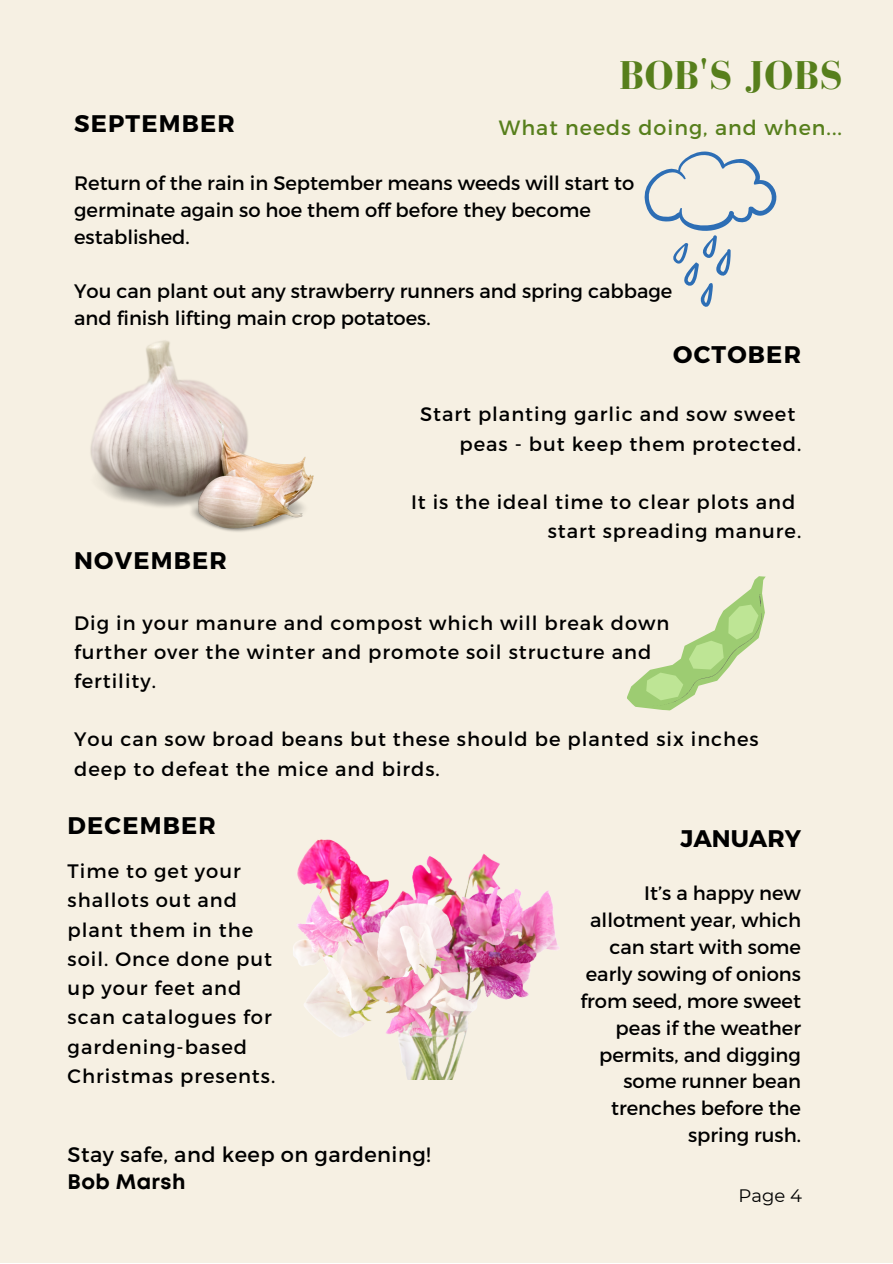
<style>
.page{position:relative;width:893px;height:1264px;background:#fff}
.page>*{position:absolute;margin:0;border:0;box-sizing:border-box;transform-origin:0 0}
.t1{font:700 41.25px "Bodoni FLF";letter-spacing:.02em;color:#577f1c}
.t2{font:700 24px "Montserrat";letter-spacing:.05em;color:#000}
.t3{font:700 24px "Montserrat";color:#000}
.t4{font:21px "Montserrat";letter-spacing:.02em;color:#000}
.t5{font:700 21px "Mont";letter-spacing:.02em;color:#000}
.t6{font:20.7px "Montserrat";letter-spacing:.05em;color:#577f1c}
.t7{font:19.5px/29.2px "Montserrat";letter-spacing:.05em;color:#000}
.t8{font:19.5px/27px "Montserrat";color:#000}
.t9{font:18px "Montserrat";color:#000}
</style>
<div class="page">
<div style="left:0;top:0;width:892px;height:1262px;background:#f6f0e3"></div>
<svg style="left:627px;top:576px;width:138px;height:135px"></svg>
<svg style="left:644px;top:151px;width:133px;height:156px"></svg>
<img style="left:90px;top:340px;width:223px;height:192px">
<img style="left:293px;top:839px;width:267px;height:240px">
<p class="t2" style="left:74px;top:108px;width:162px">SEPTEMBER</p>
<h1 class="t1" style="left:619px;top:53px;width:225px">BOB'S JOBS</h1>
<p class="t6" style="left:499px;top:114px;width:344px">What needs doing, and when...</p>
<p class="t8" style="left:74px;top:168px;width:561px">Return of the rain in September means weeds will start to germinate again so hoe them off before they become established.</p>
<p class="t8" style="left:74px;top:276px;width:599px">You can plant out any strawberry runners and spring cabbage and finish lifting main crop potatoes.</p>
<p class="t2" style="left:673px;top:339px;width:129px">OCTOBER</p>
<p class="t2" style="left:74px;top:544px;width:154px">NOVEMBER</p>
<p class="t7" style="left:459px;top:399px;width:343px;text-indent:-39px">Start planting garlic and sow sweet peas - but keep them protected.</p>
<p class="t7" style="left:547px;top:486px;width:255px;text-indent:-137px">It is the ideal time to clear plots and start spreading manure.</p>
<p class="t7" style="left:74px;top:607px;width:596px">Dig in your manure and compost which will break down further over the winter and promote soil structure and fertility.</p>
<p class="t7" style="left:74px;top:724px;width:686px">You can sow broad beans but these should be planted six inches deep to defeat the mice and birds.</p>
<p class="t2" style="left:68px;top:809px;width:150px">DECEMBER</p>
<p class="t7" style="left:68px;top:855px;width:209px">Time to get your shallots out and plant them in the soil. Once done put up your feet and scan catalogues for gardening-based<br>Christmas presents.</p>
<p class="t4" style="left:68px;top:1141px;width:364px">Stay safe, and keep on gardening!</p>
<p class="t5" style="left:68px;top:1174px;width:119px">Bob Marsh</p>
<p class="t3" style="left:680px;top:822px;width:122px">JANUARY</p>
<p class="t8" style="left:580px;top:878px;width:222px;text-align:right">It’s a happy new allotment year, which can start with some early sowing of onions from seed, more sweet peas if the weather permits, and digging some runner bean trenches before the spring rush.</p>
<p class="t9" style="left:738px;top:1184px;width:65px">Page 4</p>
</div>
